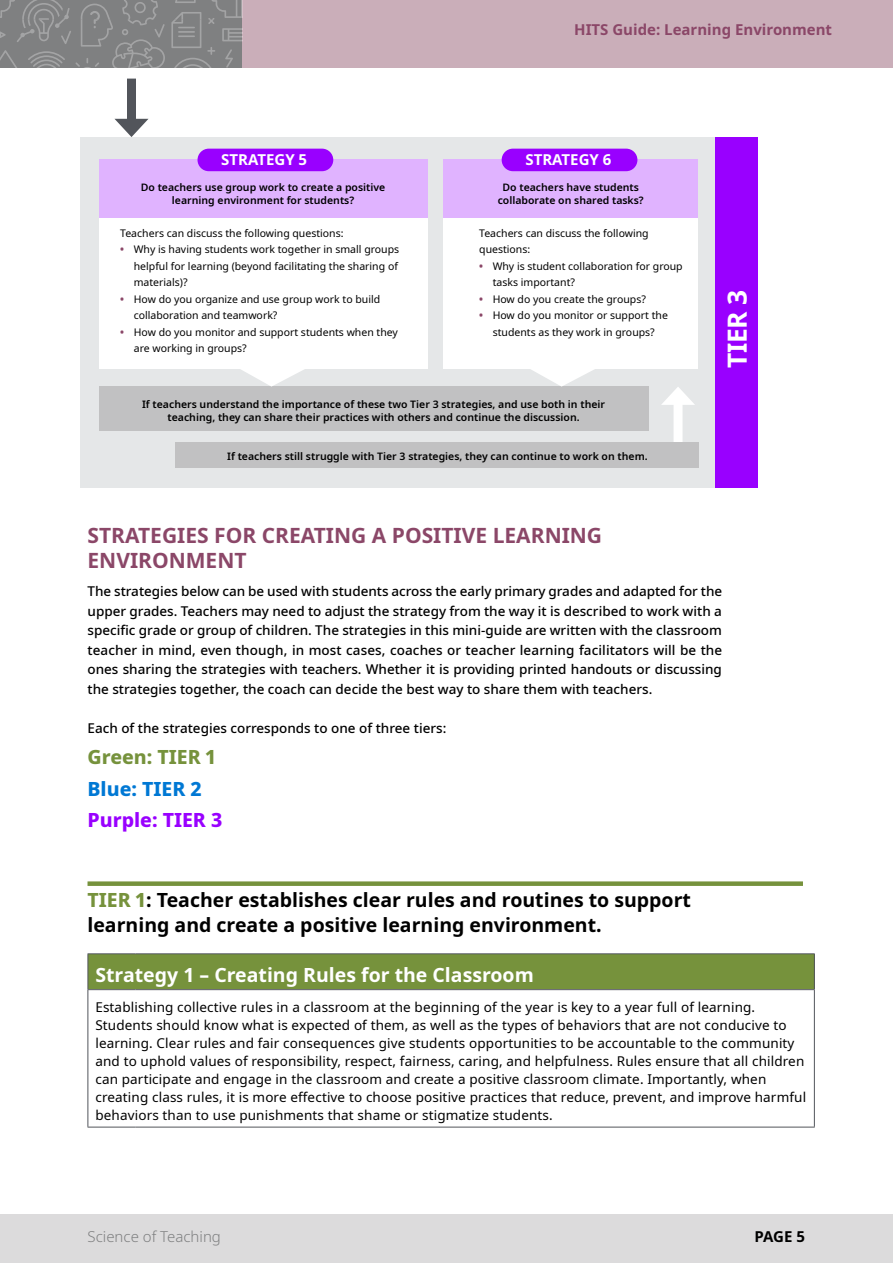
<style>
.page{position:relative;width:893px;height:1263px;background:#fff}
.page>*{position:absolute;margin:0;border:0;box-sizing:border-box;transform-origin:0 0}
.Table_Heading{font:700 26.4px "Noto Sans";color:#fff}
.H2new{font:700 21px/25.2px "Noto Sans";color:#8b4768}
.Teier{font:700 19.5px/25.5px "Noto Sans";color:#000}
.Table_Body{font:700 19.5px "Noto Sans";color:#fff}
.Body{font:800 19.5px "Noto Sans";color:#90f}
.Body-2{font:800 19.5px "Noto Sans";color:#76923c}
.Body-3{font:800 19.5px "Noto Sans";color:#0078d4}
.t1{font:700 15px "Noto Sans";color:#8b4768}
.Figure_Heading{font:700 15px "Noto Sans";color:#fff}
.t2{font:300 15px "Noto Sans";color:#7f8081}
.t3{font:700 15px "Noto Sans";color:#000}
.Table_Body-2{font:13.5px/18px "Noto Sans";letter-spacing:.01em;color:#000}
.Body-4{font:500 13.5px/19.5px "Noto Sans";color:#000;text-align:justify}
.Figure_Body{font:10.5px/16.5px "Noto Sans";color:#000}
.Figure_Move_on{font:600 10.5px/13.5px "Noto Sans";color:#000;text-align:center}
.s1{font-weight:700;color:#8b4768}
.s2{font-weight:800;color:#76923c}
</style>
<div class="page">
<div style="left:81px;top:137px;width:634px;height:350px;background:#e5e7e8"></div>
<div style="left:715px;top:137px;width:43px;height:350px;background:#90f"></div>
<div style="left:0;top:0;width:893px;height:67px;background:#caaeb9"></div>
<svg style="left:0;top:0;width:242px;height:67px"></svg>
<div style="left:0;top:1214px;width:893px;height:49px;background:#dcdbdc"></div>
<div style="left:99px;top:210px;width:329px;height:159px;background:#fff"></div>
<div style="left:443px;top:210px;width:255px;height:159px;background:#fff"></div>
<div style="left:99px;top:160px;width:329px;height:58px;background:#e0b3ff"></div>
<div style="left:99px;top:387px;width:549px;height:44px;background:#c1c1c2"></div>
<div style="left:443px;top:160px;width:255px;height:58px;background:#e0b3ff"></div>
<div style="left:197px;top:149px;width:136px;height:22px;background:#90f;border-radius:11px"></div>
<div style="left:502px;top:149px;width:135px;height:22px;background:#90f;border-radius:11px"></div>
<svg style="left:240px;top:369px;width:66px;height:18px"></svg>
<svg style="left:530px;top:369px;width:66px;height:18px"></svg>
<div style="left:674px;top:398px;width:8px;height:49px;background:#fff"></div>
<svg style="left:661px;top:387px;width:34px;height:18px"></svg>
<div style="left:176px;top:442px;width:523px;height:25px;background:#c1c1c2"></div>
<div style="left:127px;top:79px;width:9px;height:47px;background:#52555b"></div>
<svg style="left:114px;top:119px;width:34px;height:18px"></svg>
<div style="left:88px;top:881px;width:715px;height:5px;background:#76923c"></div>
<div style="left:88px;top:954px;width:726px;height:36px;background:#76923c"></div>
<hr style="left:88px;top:953px;width:48px;height:1px;background:#52555b">
<hr style="left:88px;top:954px;width:1px;height:35px;background:#52555b">
<hr style="left:136px;top:953px;width:679px;height:1px;background:#52555b">
<hr style="left:814px;top:954px;width:1px;height:35px;background:#52555b">
<hr style="left:88px;top:989px;width:48px;height:1px;background:#52555b">
<hr style="left:88px;top:990px;width:1px;height:137px;background:#52555b">
<hr style="left:136px;top:989px;width:679px;height:1px;background:#52555b">
<hr style="left:814px;top:990px;width:1px;height:137px;background:#52555b">
<hr style="left:88px;top:1127px;width:48px;height:1px;background:#52555b">
<hr style="left:136px;top:1127px;width:679px;height:1px;background:#52555b">
<p class="t1" style="left:574px;top:19px;width:259px">HITS Guide: Learning Environment</p>
<p class="Figure_Heading" style="left:221px;top:149px;width:87px">STRATEGY 5</p>
<p class="Figure_Heading" style="left:525px;top:149px;width:87px">STRATEGY 6</p>
<p class="Figure_Move_on" style="left:141px;top:180px;width:246px">Do teachers use group work to create a positive learning environment for students?</p>
<p class="Figure_Body" style="left:120px;top:225px;width:225px">Teachers can discuss the following questions:</p>
<p class="Figure_Body" style="left:134px;top:242px;width:267px;text-indent:-14px"><span class="s1">•</span> Why is having students work together in small groups helpful for learning (beyond facilitating the sharing of materials)?</p>
<p class="Figure_Body" style="left:134px;top:291px;width:248px;text-indent:-14px"><span class="s1">•</span> How do you organize and use group work to build collaboration and teamwork?</p>
<p class="Figure_Body" style="left:134px;top:324px;width:266px;text-indent:-14px"><span class="s1">•</span> How do you monitor and support students when they are working in groups?</p>
<p class="Figure_Move_on" style="left:498px;top:180px;width:148px">Do teachers have students collaborate on shared tasks?</p>
<p class="Figure_Body" style="left:479px;top:225px;width:171px">Teachers can discuss the following questions:</p>
<p class="Figure_Body" style="left:493px;top:258px;width:192px;text-indent:-14px"><span class="s1">•</span> Why is student collaboration for group tasks important?</p>
<p class="Figure_Body" style="left:479px;top:291px;width:168px"><span class="s1">•</span> How do you create the groups?</p>
<p class="Figure_Body" style="left:479px;top:308px;width:190px;text-align:center"><span class="s1">•</span> How do you monitor or support the students as they work in groups?</p>
<p class="Figure_Move_on" style="left:142px;top:397px;width:465px">If teachers understand the importance of these two Tier 3 strategies, and use both in their teaching, they can share their practices with others and continue the discussion.</p>
<p class="Figure_Move_on" style="left:227px;top:450px;width:422px">If teachers still struggle with Tier 3 strategies, they can continue to work on them.</p>
<p class="Table_Heading" style="left:718px;top:368px;width:80px;rotate:-90deg">TIER 3</p>
<p class="H2new" style="left:88px;top:523px;width:516px">STRATEGIES FOR CREATING A POSITIVE LEARNING<br>ENVIRONMENT</p>
<p class="Body-4" style="left:88px;top:582px;width:636px">The strategies below can be used with students across the early primary grades and adapted for the upper grades. Teachers may need to adjust the strategy from the way it is described to work with a specific grade or group of children. The strategies in this mini-guide are written with the classroom teacher in mind, even though, in most cases, coaches or teacher learning facilitators will be the ones sharing the strategies with teachers. Whether it is providing printed handouts or discussing the strategies together, the coach can decide the best way to share them with teachers.</p>
<p class="Body-4" style="left:88px;top:718px;width:360px">Each of the strategies corresponds to one of three tiers:</p>
<p class="Body-2" style="left:88px;top:743px;width:130px">Green: TIER 1</p>
<p class="Body-3" style="left:88px;top:774px;width:116px">Blue: TIER 2</p>
<p class="Body" style="left:88px;top:806px;width:136px">Purple: TIER 3</p>
<p class="Teier" style="left:88px;top:887px;width:605px"><span class="s2">TIER 1</span>: Teacher establishes clear rules and routines to support learning and create a positive learning environment.</p>
<p class="Table_Body" style="left:95px;top:961px;width:440px">Strategy 1 – Creating Rules for the Classroom</p>
<p class="Table_Body-2" style="left:95px;top:998px;width:712px">Establishing collective rules in a classroom at the beginning of the year is key to a year full of learning.<br>Students should know what is expected of them, as well as the types of behaviors that are not conducive to learning. Clear rules and fair consequences give students opportunities to be accountable to the community and to uphold values of responsibility, respect, fairness, caring, and helpfulness. Rules ensure that all children can participate and engage in the classroom and create a positive classroom climate. Importantly, when creating class rules, it is more effective to choose positive practices that reduce, prevent, and improve harmful behaviors than to use punishments that shame or stigmatize students.</p>
<p class="t2" style="left:88px;top:1226px;width:135px">Science of Teaching</p>
<p class="t3" style="left:754px;top:1226px;width:52px">PAGE 5</p>
</div>
